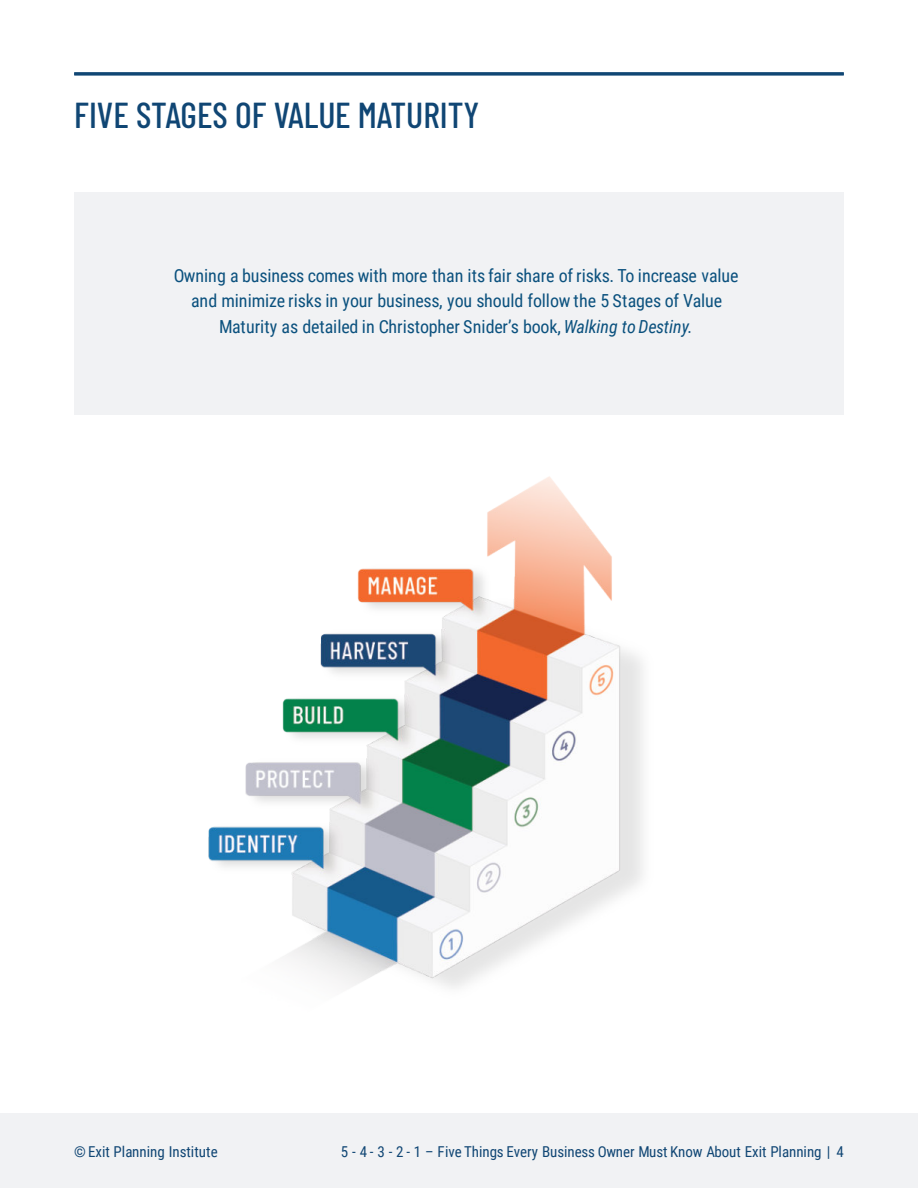
<style>
.page{position:relative;width:918px;height:1188px;background:#fff}
.page>*{position:absolute;margin:0;border:0;box-sizing:border-box;transform-origin:0 0}
.t1{font:500 36px "Barlow Condensed";color:#104674}
.t2{font:18px/25.5px "Roboto Condensed";letter-spacing:-.005em;color:#0b517e;text-align:center}
.t3{font:15px "Roboto Condensed";color:#104674}
.s1{font-style:italic}
</style>
<div class="page">
<div style="left:0;top:1114px;width:918px;height:74px;background:#f1f2f4"></div>
<div style="left:74px;top:192px;width:770px;height:223px;background:#f1f2f4"></div>
<hr style="left:74px;top:72px;width:770px;height:3px;background:#104674">
<img style="left:208px;top:476px;width:435px;height:512px">
<h1 class="t1" style="left:74px;top:92px;width:407px">FIVE STAGES OF VALUE MATURITY</h1>
<p class="t2" style="left:174px;top:264px;width:566px">Owning a business comes with more than its fair share of risks. To increase value and minimize risks in your business, you should follow the 5 Stages of Value<br>Maturity as detailed in Christopher Snider’s book, <span class="s1">Walking to Destiny.</span></p>
<p class="t3" style="left:74px;top:1145px;width:145px">©Exit Planning Institute</p>
<p class="t3" style="left:341px;top:1145px;width:504px">5 - 4 - 3 - 2 - 1 – Five Things Every Business Owner Must Know About Exit Planning | 4</p>
</div>
